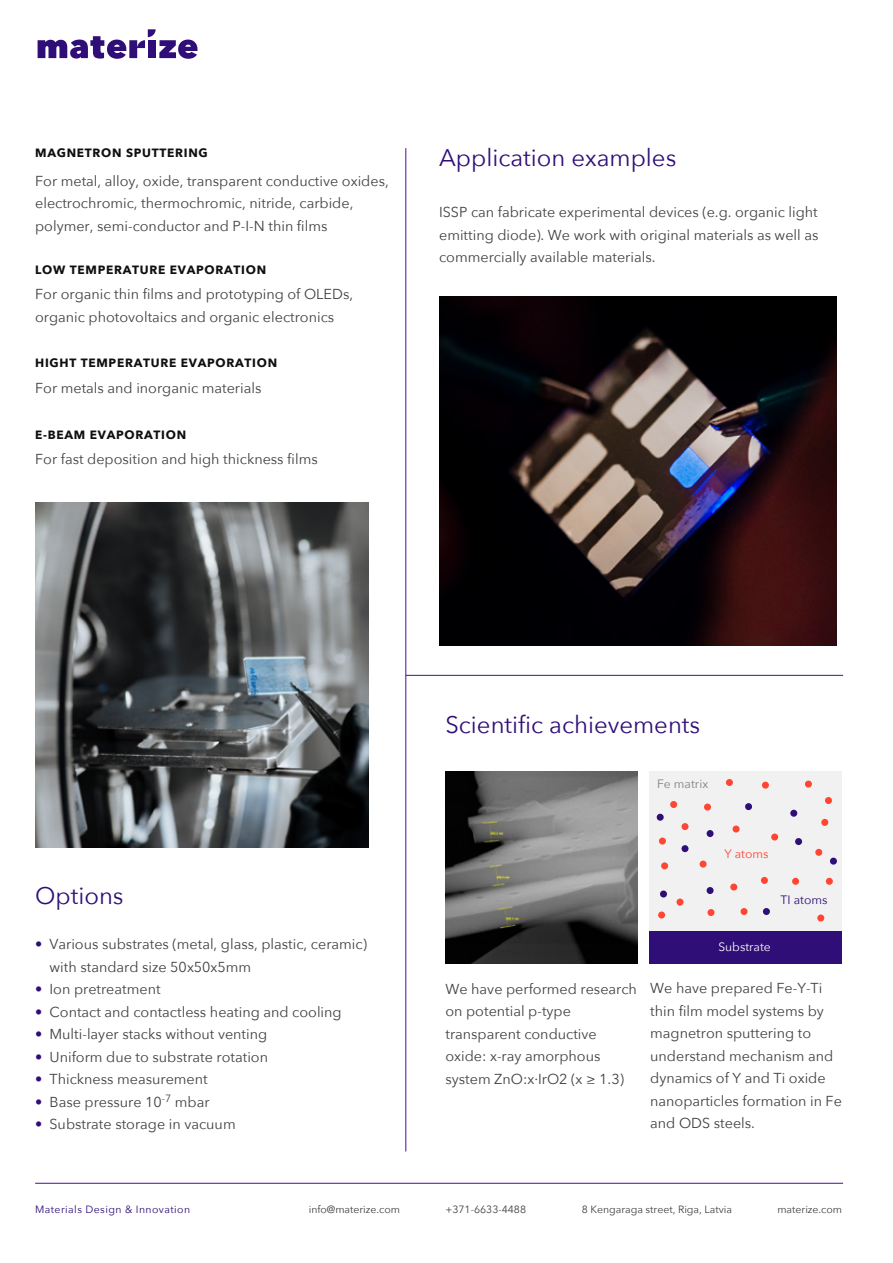
<style>
.page{position:relative;width:893px;height:1263px;background:#fff}
.page>*{position:absolute;margin:0;border:0;box-sizing:border-box;transform-origin:0 0}
.t1{font:24px "Avenir Next";color:#300e77}
.t2{font:14.4px/22.5px "Avenir Next";color:#404040}
.t3{font:12.15px "Avenir Next";color:#fff}
.t4{font:12.15px "Avenir Next";color:#808080}
.t5{font:12.15px "Avenir Next";color:#300e77}
.t6{font:12.15px "Avenir Next";color:#ff4633}
.t7{font:700 12px "Avenir Next";letter-spacing:.06em;color:#0f0f0f}
.t8{font:10.5px "Avenir Next";color:#404040}
.t9{font:10.5px "Avenir Next";letter-spacing:.04em;color:#300e77}
.s1{color:#300e77}
</style>
<div class="page">
<svg style="left:38px;top:29px;width:159px;height:30px"></svg>
<hr style="left:35px;top:1183px;width:808px;height:1px;background:#4c0f8f">
<hr style="left:406px;top:148px;width:1px;height:1003px;background:#4c0f8f">
<div style="left:649px;top:771px;width:193px;height:160px;background:#f1f1f1"></div>
<img style="left:445px;top:771px;width:193px;height:192px">
<div style="left:649px;top:931px;width:193px;height:32px;background:#300e77"></div>
<div style="left:726px;top:779px;width:7px;height:7px;background:#ff4633;border-radius:50%"></div>
<div style="left:704px;top:803px;width:7px;height:7px;background:#ff4633;border-radius:50%"></div>
<div style="left:681px;top:823px;width:8px;height:7px;background:#ff4633;border-radius:3px"></div>
<div style="left:670px;top:801px;width:7px;height:7px;background:#ff4633;border-radius:50%"></div>
<div style="left:659px;top:837px;width:7px;height:7px;background:#ff4633;border-radius:50%"></div>
<div style="left:661px;top:862px;width:7px;height:7px;background:#ff4633;border-radius:50%"></div>
<div style="left:676px;top:898px;width:7px;height:7px;background:#ff4633;border-radius:50%"></div>
<div style="left:707px;top:909px;width:7px;height:7px;background:#ff4633;border-radius:50%"></div>
<div style="left:700px;top:860px;width:7px;height:7px;background:#ff4633;border-radius:50%"></div>
<div style="left:658px;top:911px;width:7px;height:7px;background:#ff4633;border-radius:50%"></div>
<div style="left:741px;top:908px;width:7px;height:7px;background:#ff4633;border-radius:50%"></div>
<div style="left:730px;top:883px;width:7px;height:7px;background:#ff4633;border-radius:50%"></div>
<div style="left:761px;top:877px;width:7px;height:7px;background:#ff4633;border-radius:50%"></div>
<div style="left:792px;top:878px;width:7px;height:7px;background:#ff4633;border-radius:50%"></div>
<div style="left:826px;top:878px;width:7px;height:7px;background:#ff4633;border-radius:50%"></div>
<div style="left:815px;top:849px;width:7px;height:7px;background:#ff4633;border-radius:50%"></div>
<div style="left:817px;top:914px;width:7px;height:7px;background:#ff4633;border-radius:50%"></div>
<div style="left:825px;top:797px;width:7px;height:7px;background:#ff4633;border-radius:50%"></div>
<div style="left:805px;top:780px;width:7px;height:7px;background:#ff4633;border-radius:50%"></div>
<div style="left:821px;top:819px;width:7px;height:7px;background:#ff4633;border-radius:50%"></div>
<div style="left:771px;top:833px;width:7px;height:7px;background:#ff4633;border-radius:50%"></div>
<div style="left:733px;top:825px;width:7px;height:7px;background:#ff4633;border-radius:50%"></div>
<div style="left:762px;top:782px;width:7px;height:7px;background:#ff4633;border-radius:50%"></div>
<svg style="left:745px;top:803px;width:8px;height:8px"></svg>
<div style="left:707px;top:830px;width:7px;height:7px;background:#300e77;border-radius:50%"></div>
<div style="left:681px;top:845px;width:7px;height:7px;background:#300e77;border-radius:50%"></div>
<div style="left:707px;top:887px;width:7px;height:7px;background:#300e77;border-radius:50%"></div>
<div style="left:660px;top:890px;width:7px;height:7px;background:#300e77;border-radius:50%"></div>
<div style="left:657px;top:814px;width:7px;height:7px;background:#300e77;border-radius:50%"></div>
<div style="left:795px;top:838px;width:7px;height:7px;background:#300e77;border-radius:50%"></div>
<div style="left:763px;top:908px;width:7px;height:7px;background:#300e77;border-radius:50%"></div>
<div style="left:830px;top:858px;width:7px;height:7px;background:#300e77;border-radius:50%"></div>
<div style="left:790px;top:810px;width:7px;height:7px;background:#300e77;border-radius:50%"></div>
<hr style="left:406px;top:675px;width:437px;height:1px;background:#4c0f8f">
<img style="left:439px;top:296px;width:397px;height:349px">
<img style="left:35px;top:502px;width:333px;height:345px">
<p class="t7" style="left:35px;top:143px;width:174px">MAGNETRON SPUTTERING</p>
<p class="t2" style="left:35px;top:169px;width:355px">For metal, alloy, oxide, transparent conductive oxides, electrochromic, thermochromic, nitride, carbide, polymer, semi-conductor and P-I-N thin films</p>
<p class="t7" style="left:35px;top:259px;width:233px">LOW TEMPERATURE EVAPORATION</p>
<p class="t2" style="left:35px;top:282px;width:319px">For organic thin films and prototyping of OLEDs, organic photovoltaics and organic electronics</p>
<p class="t7" style="left:35px;top:353px;width:244px">HIGHT TEMPERATURE EVAPORATION</p>
<p class="t2" style="left:35px;top:376px;width:228px">For metals and inorganic materials</p>
<p class="t7" style="left:35px;top:424px;width:153px">E-BEAM EVAPORATION</p>
<p class="t2" style="left:35px;top:447px;width:284px">For fast deposition and high thickness films</p>
<h1 class="t1" style="left:439px;top:138px;width:239px">Application examples</h1>
<p class="t2" style="left:439px;top:200px;width:381px;text-align:justify">ISSP can fabricate experimental devices (e.g. organic light emitting diode). We work with original materials as well as commercially available materials.</p>
<h1 class="t1" style="left:35px;top:875px;width:90px">Options</h1>
<p class="t2" style="left:50px;top:932px;width:319px;text-indent:-14px"><span class="s1">•</span> Various substrates (metal, glass, plastic, ceramic) with standard size 50x50x5mm</p>
<p class="t2" style="left:35px;top:977px;width:127px"><span class="s1">•</span> Ion pretreatment</p>
<p class="t2" style="left:35px;top:1000px;width:308px"><span class="s1">•</span> Contact and contactless heating and cooling</p>
<p class="t2" style="left:35px;top:1022px;width:234px"><span class="s1">•</span> Multi-layer stacks without venting</p>
<p class="t2" style="left:35px;top:1045px;width:234px"><span class="s1">•</span> Uniform due to substrate rotation</p>
<p class="t2" style="left:35px;top:1067px;width:174px"><span class="s1">•</span> Thickness measurement</p>
<p class="t2" style="left:35px;top:1090px;width:176px"><span class="s1">•</span> Base pressure 10<sup>-7</sup> mbar</p>
<p class="t2" style="left:35px;top:1112px;width:202px"><span class="s1">•</span> Substrate storage in vacuum</p>
<h1 class="t1" style="left:445px;top:704px;width:256px">Scientific achievements</h1>
<p class="t4" style="left:657px;top:774px;width:53px">Fe matrix</p>
<p class="t6" style="left:724px;top:844px;width:46px">Y atoms</p>
<p class="t5" style="left:781px;top:889px;width:48px">TI atoms</p>
<p class="t3" style="left:718px;top:937px;width:54px">Substrate</p>
<p class="t2" style="left:445px;top:977px;width:193px">We have performed research on potential p-type transparent conductive oxide: x-ray amorphous system ZnO:x·IrO2 (x ≥ 1.3)</p>
<p class="t2" style="left:650px;top:976px;width:193px">We have prepared Fe-Y-Ti thin film model systems by magnetron sputtering to understand mechanism and dynamics of Y and Ti oxide nanoparticles formation in Fe and ODS steels.</p>
<p class="t9" style="left:35px;top:1200px;width:156px">Materials Design &amp; Innovation</p>
<p class="t8" style="left:309px;top:1200px;width:93px">info@materize.com</p>
<p class="t8" style="left:445px;top:1200px;width:82px">+371-6633-4488</p>
<p class="t8" style="left:582px;top:1200px;width:152px">8 Kengaraga street, Riga, Latvia</p>
<p class="t8" style="left:777px;top:1200px;width:66px">materize.com</p>
</div>
